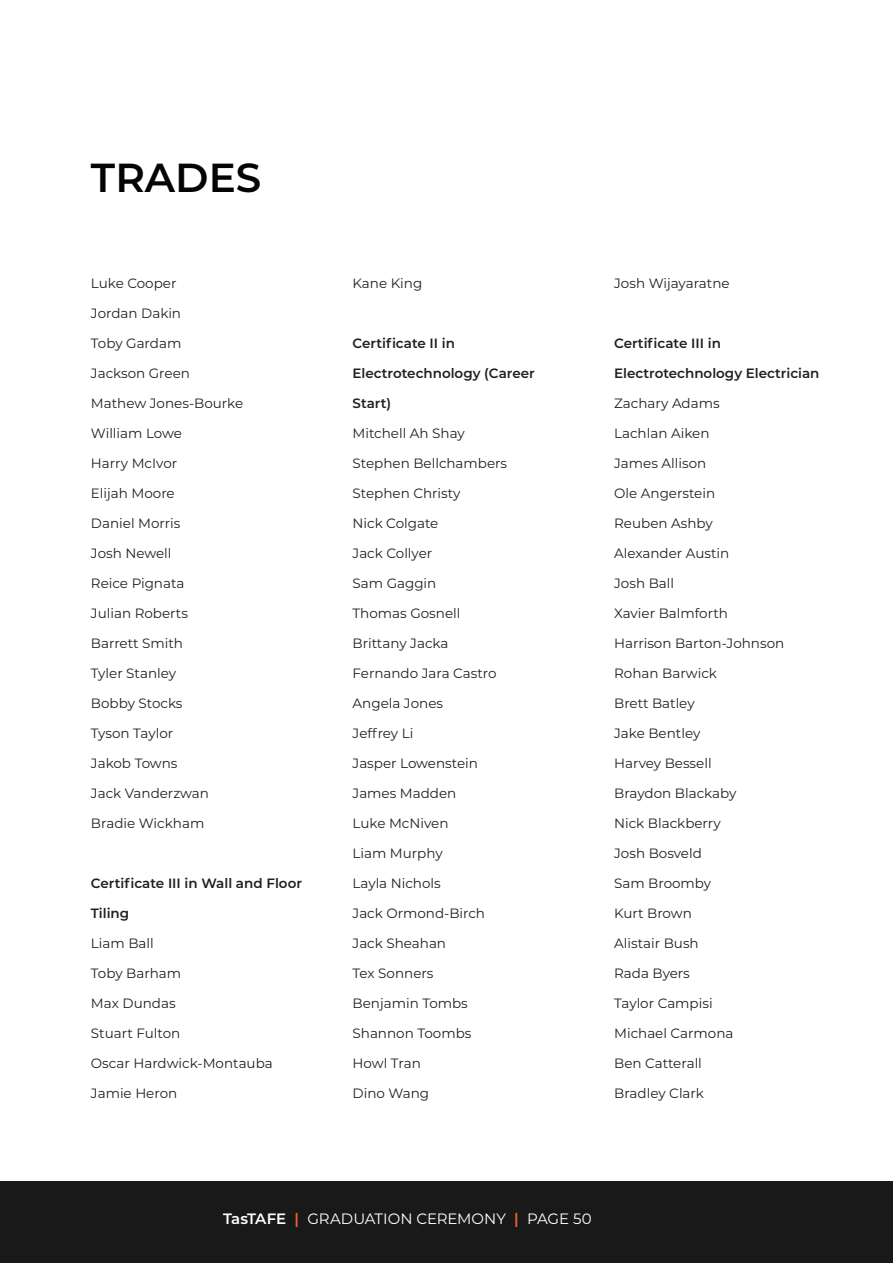
<style>
.page{position:relative;width:893px;height:1263px;background:#fff}
.page>*{position:absolute;margin:0;border:0;box-sizing:border-box;transform-origin:0 0}
.t1{font:600 40.5px "Montserrat";color:#040503}
.t2{font:15px "Montserrat";color:#fff}
.t3{font:13.5px "Montserrat";color:#231f20}
.t4{font:600 13.5px "Montserrat";color:#231f20}
.s1{font-weight:600}
.s2{font-weight:600;color:#f06623}
</style>
<div class="page">
<div style="left:0;top:1181px;width:893px;height:82px;background:#191919"></div>
<p class="t1" style="left:91px;top:149px;width:172px">TRADES</p>
<p class="t3" style="left:91px;top:274px;width:87px">Luke Cooper</p>
<p class="t3" style="left:91px;top:304px;width:92px">Jordan Dakin</p>
<p class="t3" style="left:91px;top:334px;width:92px">Toby Gardam</p>
<p class="t3" style="left:91px;top:364px;width:101px">Jackson Green</p>
<p class="t3" style="left:91px;top:394px;width:154px">Mathew Jones-Bourke</p>
<p class="t3" style="left:91px;top:424px;width:93px">William Lowe</p>
<p class="t3" style="left:91px;top:454px;width:88px">Harry McIvor</p>
<p class="t3" style="left:91px;top:484px;width:85px">Elijah Moore</p>
<p class="t3" style="left:91px;top:514px;width:91px">Daniel Morris</p>
<p class="t3" style="left:91px;top:544px;width:82px">Josh Newell</p>
<p class="t3" style="left:91px;top:574px;width:95px">Reice Pignata</p>
<p class="t3" style="left:91px;top:604px;width:98px">Julian Roberts</p>
<p class="t3" style="left:91px;top:634px;width:94px">Barrett Smith</p>
<p class="t3" style="left:91px;top:664px;width:87px">Tyler Stanley</p>
<p class="t3" style="left:91px;top:694px;width:93px">Bobby Stocks</p>
<p class="t3" style="left:91px;top:724px;width:84px">Tyson Taylor</p>
<p class="t3" style="left:91px;top:754px;width:88px">Jakob Towns</p>
<p class="t3" style="left:91px;top:784px;width:119px">Jack Vanderzwan</p>
<p class="t3" style="left:91px;top:814px;width:115px">Bradie Wickham</p>
<p class="t4" style="left:91px;top:873px;width:213px">Certificate III in Wall and Floor</p>
<p class="t4" style="left:91px;top:903px;width:40px">Tiling</p>
<p class="t3" style="left:91px;top:934px;width:64px">Liam Ball</p>
<p class="t3" style="left:91px;top:964px;width:92px">Toby Barham</p>
<p class="t3" style="left:91px;top:994px;width:86px">Max Dundas</p>
<p class="t3" style="left:91px;top:1024px;width:91px">Stuart Fulton</p>
<p class="t3" style="left:91px;top:1054px;width:183px">Oscar Hardwick-Montauba</p>
<p class="t3" style="left:91px;top:1084px;width:88px">Jamie Heron</p>
<p class="t3" style="left:353px;top:274px;width:71px">Kane King</p>
<p class="t4" style="left:353px;top:333px;width:104px">Certificate II in</p>
<p class="t4" style="left:353px;top:363px;width:184px">Electrotechnology (Career</p>
<p class="t4" style="left:353px;top:393px;width:40px">Start)</p>
<p class="t3" style="left:353px;top:424px;width:114px">Mitchell Ah Shay</p>
<p class="t3" style="left:353px;top:454px;width:156px">Stephen Bellchambers</p>
<p class="t3" style="left:353px;top:484px;width:109px">Stephen Christy</p>
<p class="t3" style="left:353px;top:514px;width:87px">Nick Colgate</p>
<p class="t3" style="left:353px;top:544px;width:81px">Jack Collyer</p>
<p class="t3" style="left:353px;top:574px;width:85px">Sam Gaggin</p>
<p class="t3" style="left:353px;top:604px;width:109px">Thomas Gosnell</p>
<p class="t3" style="left:353px;top:634px;width:97px">Brittany Jacka</p>
<p class="t3" style="left:353px;top:664px;width:146px">Fernando Jara Castro</p>
<p class="t3" style="left:353px;top:694px;width:92px">Angela Jones</p>
<p class="t3" style="left:353px;top:724px;width:62px">Jeffrey Li</p>
<p class="t3" style="left:353px;top:754px;width:127px">Jasper Lowenstein</p>
<p class="t3" style="left:353px;top:784px;width:105px">James Madden</p>
<p class="t3" style="left:353px;top:814px;width:97px">Luke McNiven</p>
<p class="t3" style="left:353px;top:844px;width:92px">Liam Murphy</p>
<p class="t3" style="left:353px;top:874px;width:90px">Layla Nichols</p>
<p class="t3" style="left:353px;top:904px;width:134px">Jack Ormond-Birch</p>
<p class="t3" style="left:353px;top:934px;width:95px">Jack Sheahan</p>
<p class="t3" style="left:353px;top:964px;width:82px">Tex Sonners</p>
<p class="t3" style="left:353px;top:994px;width:117px">Benjamin Tombs</p>
<p class="t3" style="left:353px;top:1024px;width:120px">Shannon Toombs</p>
<p class="t3" style="left:353px;top:1054px;width:70px">Howl Tran</p>
<p class="t3" style="left:353px;top:1084px;width:78px">Dino Wang</p>
<p class="t3" style="left:614px;top:274px;width:117px">Josh Wijayaratne</p>
<p class="t4" style="left:614px;top:333px;width:108px">Certificate III in</p>
<p class="t4" style="left:614px;top:363px;width:207px">Electrotechnology Electrician</p>
<p class="t3" style="left:614px;top:394px;width:107px">Zachary Adams</p>
<p class="t3" style="left:614px;top:424px;width:97px">Lachlan Aiken</p>
<p class="t3" style="left:614px;top:454px;width:94px">James Allison</p>
<p class="t3" style="left:614px;top:484px;width:103px">Ole Angerstein</p>
<p class="t3" style="left:614px;top:514px;width:100px">Reuben Ashby</p>
<p class="t3" style="left:614px;top:544px;width:117px">Alexander Austin</p>
<p class="t3" style="left:614px;top:574px;width:61px">Josh Ball</p>
<p class="t3" style="left:614px;top:604px;width:115px">Xavier Balmforth</p>
<p class="t3" style="left:614px;top:634px;width:172px">Harrison Barton-Johnson</p>
<p class="t3" style="left:614px;top:664px;width:104px">Rohan Barwick</p>
<p class="t3" style="left:614px;top:694px;width:82px">Brett Batley</p>
<p class="t3" style="left:614px;top:724px;width:88px">Jake Bentley</p>
<p class="t3" style="left:614px;top:754px;width:99px">Harvey Bessell</p>
<p class="t3" style="left:614px;top:784px;width:124px">Braydon Blackaby</p>
<p class="t3" style="left:614px;top:814px;width:108px">Nick Blackberry</p>
<p class="t3" style="left:614px;top:844px;width:89px">Josh Bosveld</p>
<p class="t3" style="left:614px;top:874px;width:99px">Sam Broomby</p>
<p class="t3" style="left:614px;top:904px;width:79px">Kurt Brown</p>
<p class="t3" style="left:614px;top:934px;width:86px">Alistair Bush</p>
<p class="t3" style="left:614px;top:964px;width:77px">Rada Byers</p>
<p class="t3" style="left:614px;top:994px;width:100px">Taylor Campisi</p>
<p class="t3" style="left:614px;top:1024px;width:121px">Michael Carmona</p>
<p class="t3" style="left:614px;top:1054px;width:89px">Ben Catterall</p>
<p class="t3" style="left:614px;top:1084px;width:91px">Bradley Clark</p>
<p class="t2" style="left:223px;top:1208px;width:370px"><span class="s1">TasTAFE</span> <span class="s2">|</span> GRADUATION CEREMONY <span class="s2">|</span> PAGE 50</p>
</div>
